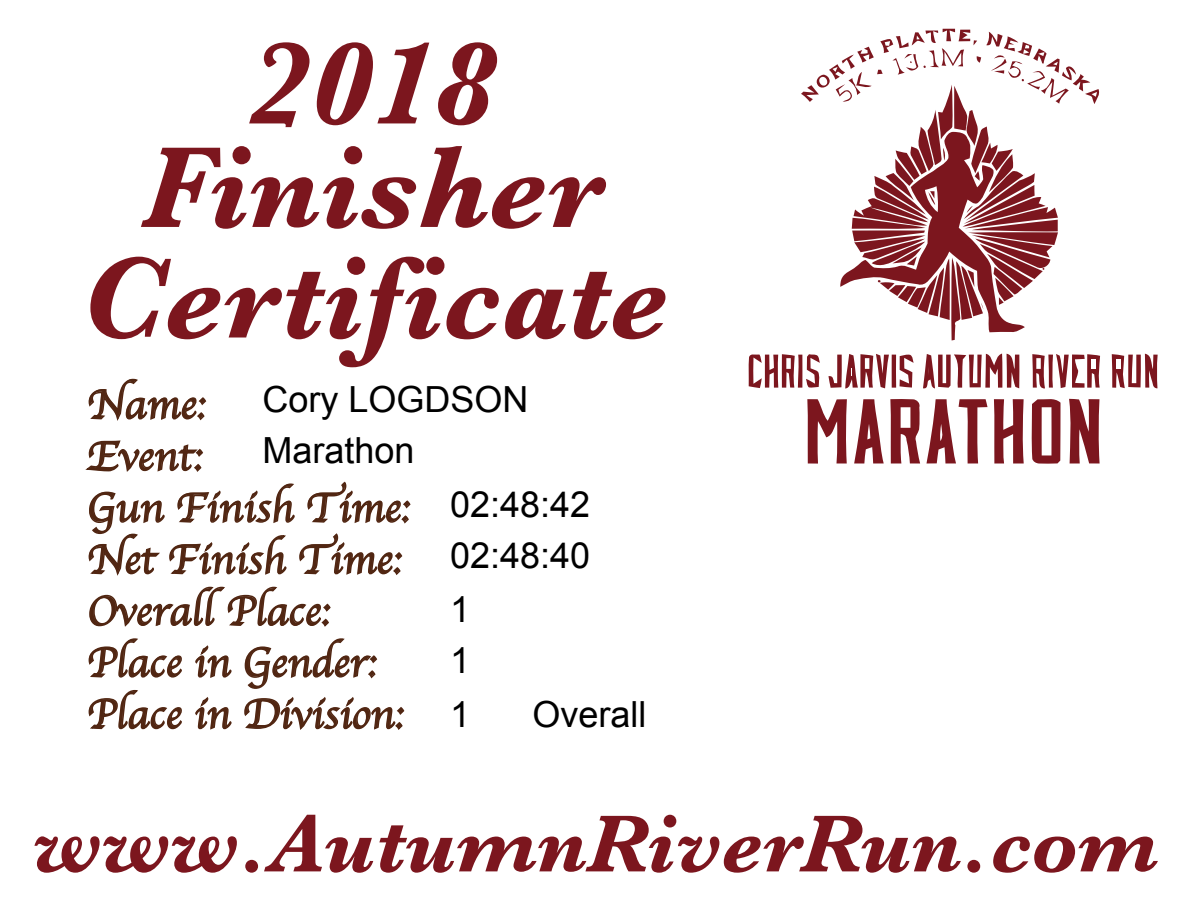
<style>
.page{position:relative;width:1188px;height:918px;background:#fff}
.page>*{position:absolute;margin:0;border:0;box-sizing:border-box;transform-origin:0 0}
.t1{font:italic 700 119.7px/110.6px "Baskerville";color:#7c161e;text-align:center}
.t2{font:italic 700 83.85px "Baskerville";color:#7c161e}
.t3{font:43.05px/51.6px "Apple Chancery";color:#512612}
.t4{font:36px "Arial";color:#000}
</style>
<div class="page">
<svg style="left:85px;top:378px;width:326px;height:352px"></svg>
<svg style="left:748px;top:28px;width:410px;height:436px"></svg>
<svg style="left:885px;top:41px;width:5px;height:5px"></svg>
<svg style="left:1023px;top:45px;width:6px;height:9px"></svg>
<svg style="left:1038px;top:52px;width:7px;height:4px"></svg>
<svg style="left:1053px;top:62px;width:5px;height:3px"></svg>
<svg style="left:817px;top:67px;width:21px;height:20px"></svg>
<svg style="left:1092px;top:92px;width:5px;height:5px"></svg>
<svg style="left:925px;top:186px;width:13px;height:26px"></svg>
<svg style="left:786px;top:358px;width:5px;height:11px"></svg>
<svg style="left:865px;top:358px;width:4px;height:11px"></svg>
<svg style="left:1036px;top:358px;width:5px;height:11px"></svg>
<hr style="left:1092px;top:359px;width:4px;height:10px;background:#fff">
<hr style="left:1116px;top:359px;width:4px;height:10px;background:#fff">
<svg style="left:901px;top:407px;width:9px;height:21px"></svg>
<svg style="left:1042px;top:407px;width:10px;height:48px"></svg>
<svg style="left:867px;top:424px;width:3px;height:15px"></svg>
<svg style="left:940px;top:424px;width:4px;height:17px"></svg>
<div style="left:756px;top:183px;width:81px;height:65px;background:#fff"></div>
<div style="left:1068px;top:190px;width:76px;height:60px;background:#fff"></div>
<h1 class="t1" style="left:247px;top:28px;width:250px">2018</h1>
<h1 class="t1" style="left:80px;top:132px;width:589px">Finisher<br>Certificate</h1>
<p class="t3" style="left:87px;top:378px;width:324px">Name:<br>Event:<br>Gun Finish Time:<br>Net Finish Time:<br>Overall Place:<br>Place in Gender:<br>Place in Division:</p>
<p class="t4" style="left:262px;top:380px;width:267px">Cory LOGDSON</p>
<p class="t4" style="left:262px;top:431px;width:154px">Marathon</p>
<p class="t4" style="left:450px;top:485px;width:142px">02:48:42</p>
<p class="t4" style="left:450px;top:536px;width:142px">02:48:40</p>
<p class="t4" style="left:450px;top:590px;width:22px">1</p>
<p class="t4" style="left:450px;top:641px;width:22px">1</p>
<p class="t4" style="left:532px;top:695px;width:115px">Overall</p>
<p class="t4" style="left:450px;top:695px;width:22px">1</p>
<h2 class="t2" style="left:33px;top:795px;width:1126px">www.AutumnRiverRun.com</h2>
</div>
